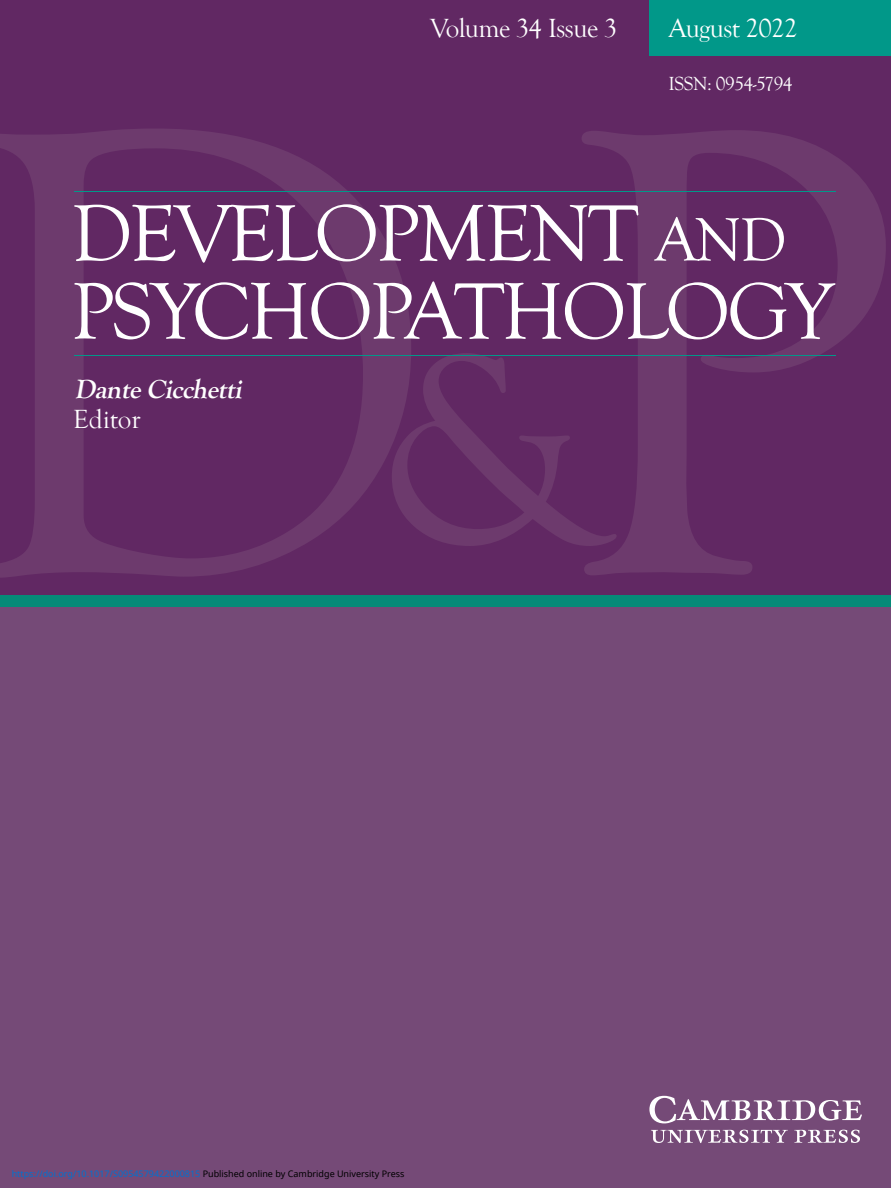
<style>
.page{position:relative;width:891px;height:1188px;background:#fff}
.page>*{position:absolute;margin:0;border:0;box-sizing:border-box;transform-origin:0 0}
.t1{font:italic 700 27.3px "Goudy Old Style T";color:#fff}
.t2{font:27px "Goudy Old Style T";letter-spacing:-.025em;color:#fff}
.t3{font:19.5px "Goudy Old Style T";letter-spacing:-.025em;color:#fff}
.t4{font:9px "Noto Sans";color:#0172cf}
.s1{color:#000}
</style>
<div class="page">
<div style="left:0;top:0;width:891px;height:596px;background:#612863"></div>
<div style="left:0;top:596px;width:891px;height:12px;background:#068a78"></div>
<div style="left:0;top:608px;width:891px;height:580px;background:#754a77"></div>
<div style="left:650px;top:0;width:241px;height:56px;background:#019889"></div>
<svg style="left:0;top:129px;width:886px;height:449px"></svg>
<svg style="left:392px;top:353px;width:225px;height:193px"></svg>
<svg style="left:74px;top:204px;width:564px;height:59px"></svg>
<svg style="left:654px;top:217px;width:130px;height:44px"></svg>
<svg style="left:74px;top:281px;width:762px;height:59px"></svg>
<hr style="left:74px;top:355px;width:761px;height:1px;background:#019889">
<hr style="left:74px;top:192px;width:761px;height:1px;background:#019889">
<svg style="left:649px;top:1096px;width:213px;height:27px"></svg>
<svg style="left:651px;top:1130px;width:137px;height:13px"></svg>
<svg style="left:794px;top:1130px;width:66px;height:13px"></svg>
<h1 class="t1" style="left:75px;top:373px;width:174px">DanteCicchetti</h1>
<h2 class="t2" style="left:73px;top:404px;width:69px">Editor</h2>
<h2 class="t2" style="left:430px;top:13px;width:189px">Volume 34 Issue 3</h2>
<h2 class="t2" style="left:669px;top:13px;width:130px">August 2022</h2>
<h3 class="t3" style="left:668px;top:73px;width:126px">ISSN: 0954-5794</h3>
<p class="t4" style="left:12px;top:1168px;width:394px">https://doi.org/10.1017/S0954579422000815 <span class="s1">Published online by Cambridge University Press</span></p>
</div>
